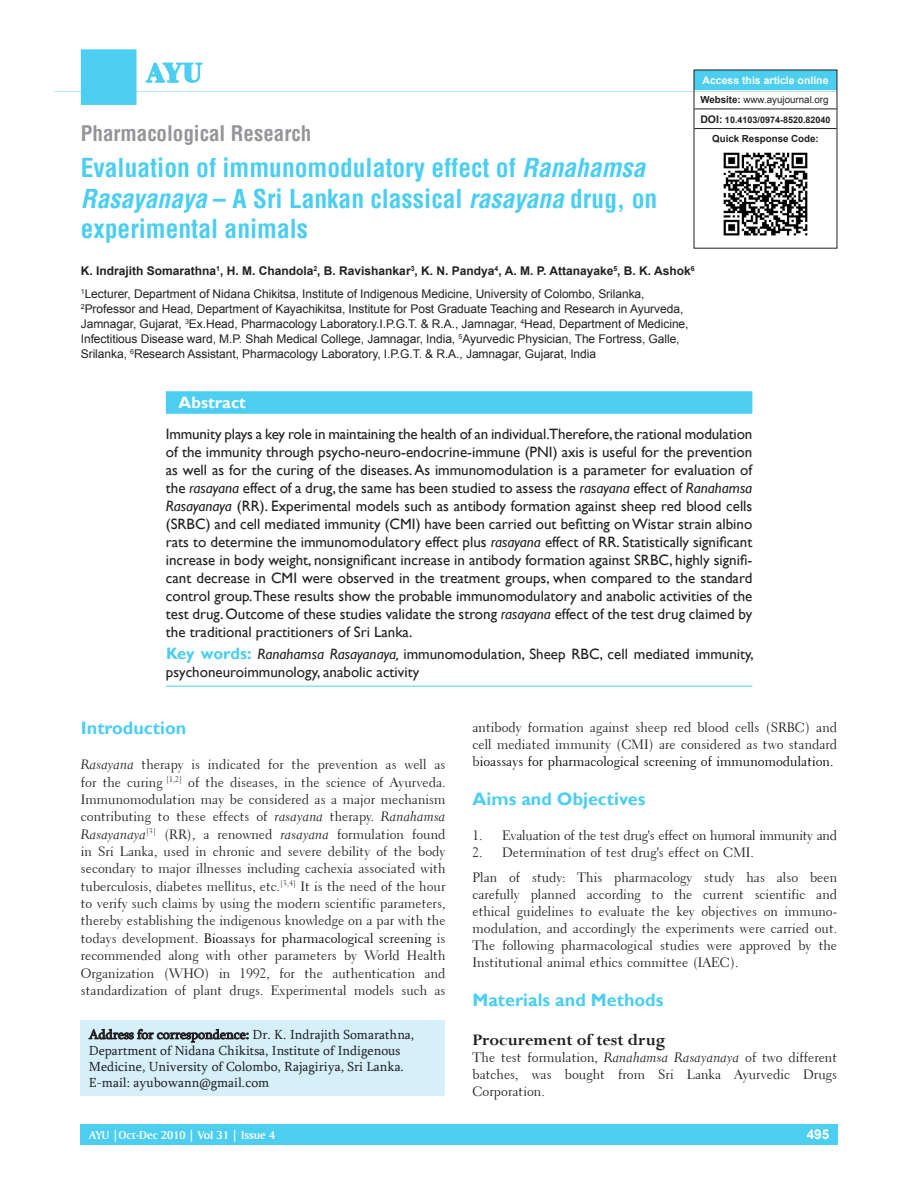
<style>
.page{position:relative;width:918px;height:1188px;background:#fff}
.page>*{position:absolute;margin:0;border:0;box-sizing:border-box;transform-origin:0 0}
.t1{font:800 27px "Times New Roman";color:#4bcef0}
.Article_title{font:700 condensed 25.5px/30.6px "Helvetica";color:#4bcef0}
.Article_Type{font:700 condensed 21px "Helvetica";color:#939598}
.t2{font:700 18px "Gill Sans";color:#4bcef0}
.t3{font:700 18px "Perpetua";color:#231f20}
.Abstract_Heading{font:700 16.5px "Gill Sans";color:#fff}
.Abstract_text{font:15px/18px "Gill Sans";color:#231f20;text-align:justify}
.Keywords{font:15px/18px "Gill Sans";color:#231f20}
.TX{font:13.5px/17.4px "Transitional 521 BT Roman A";color:#231f20;text-align:justify}
.AFF{font:13.5px/16.2px "Sylfaen";color:#231f20}
.Text_ind{font:13.5px "Transitional 521 BT Roman A";letter-spacing:-.02em;color:#231f20}
.Text_ind-2{font:13.5px "Transitional 521 BT Roman A";color:#231f20}
.t4{font:700 13.5px "Arial";color:#fff}
.Author_dept{font:12px/15px "Arial";letter-spacing:-.005em;color:#231f20}
.AU{font:700 12px "Arial";color:#231f20}
.t5{font:12px "Amerigo BT Bold A";color:#fff}
.t6{font:700 10.5px "Arial";color:#fff}
.t7{font:9.75px "Arial";color:#231f20}
.t8{font:700 9.75px "Arial";color:#231f20}
.t9{font:700 9px "Arial";color:#231f20}
.s1{font-weight:700}
.s2{font-size:10.5px}
.s3{font-style:italic}
.s4{font-weight:700;font-size:16.5px;color:#4bcef0}
.s5{font-family:"Transitional 521 BT Cursive A"}
.s6{color:#010101}
</style>
<div class="page">
<div style="left:81px;top:1124px;width:757px;height:21px;background:#4bcef0"></div>
<hr style="left:54px;top:91px;width:783px;height:1px;background:#b5e7f8">
<div style="left:81px;top:49px;width:56px;height:56px;background:#4bcef0;border:1px solid #4bcef0"></div>
<svg style="left:146px;top:63px;width:57px;height:20px"></svg>
<div style="left:166px;top:391px;width:586px;height:23px;background:#4bcef0"></div>
<hr style="left:166px;top:686px;width:586px;height:1px;background:#4bcef0">
<div style="left:80px;top:1020px;width:365px;height:76px;background:#d5f0fb"></div>
<svg style="left:89px;top:1028px;width:160px;height:14px"></svg>
<div style="left:694px;top:70px;width:143px;height:20px;background:#4bcef0"></div>
<hr style="left:694px;top:109px;width:143px;height:1px;background:#231f20">
<hr style="left:694px;top:128px;width:143px;height:1px;background:#231f20">
<img style="left:723px;top:152px;width:85px;height:84px">
<h1 class="t1" style="left:146px;top:57px;width:58px">AYU</h1>
<p class="t6" style="left:702px;top:73px;width:128px">Access this article online</p>
<p class="t7" style="left:700px;top:93px;width:130px"><span class="s1">Website:</span> www.ayujournal.org</p>
<p class="t9" style="left:700px;top:113px;width:132px"><span class="s2">DOI:</span> 10.4103/0974-8520.82040</p>
<p class="t8" style="left:712px;top:132px;width:108px">Quick Response Code:</p>
<p class="Article_Type" style="left:81px;top:120px;width:232px">Pharmacological Research</p>
<p class="Article_title" style="left:81px;top:152px;width:578px">Evaluation of immunomodulatory effect of <span class="s3">Ranahamsa<br>Rasayanaya</span> – A Sri Lankan classical <span class="s3">rasayana</span> drug, on experimental animals</p>
<p class="AU" style="left:81px;top:262px;width:615px">K. Indrajith Somarathna<sup>1</sup>, H. M. Chandola<sup>2</sup>, B. Ravishankar<sup>3</sup>, K. N. Pandya<sup>4</sup>, A. M. P. Attanayake<sup>5</sup>, B. K. Ashok<sup>6</sup></p>
<p class="Author_dept" style="left:81px;top:286px;width:609px"><sup>1</sup>Lecturer, Department of Nidana Chikitsa, Institute of Indigenous Medicine, University of Colombo, Srilanka, <sup>2</sup>Professor and Head, Department of Kayachikitsa, Institute for Post Graduate Teaching and Research in Ayurveda, Jamnagar, Gujarat, <sup>3</sup>Ex.Head, Pharmacology Laboratory.I.P.G.T. &amp; R.A., Jamnagar, <sup>4</sup>Head, Department of Medicine, Infectitious Disease ward, M.P. Shah Medical College, Jamnagar, India, <sup>5</sup>Ayurvedic Physician, The Fortress, Galle, Srilanka, <sup>6</sup>Research Assistant, Pharmacology Laboratory, I.P.G.T. &amp; R.A., Jamnagar, Gujarat, India</p>
<p class="Abstract_Heading" style="left:179px;top:393px;width:69px">Abstract</p>
<p class="Abstract_text" style="left:166px;top:425px;width:588px">Immunity plays a key role in maintaining the health of an individual.Therefore, the rational modulation of the immunity through psycho-neuro-endocrine-immune (PNI) axis is useful for the prevention as well as for the curing of the diseases. As immunomodulation is a parameter for evaluation of the <span class="s3">rasayana</span> effect of a drug, the same has been studied to assess the <span class="s3">rasayana</span> effect of <span class="s3">Ranahamsa Rasayanaya</span> (RR). Experimental models such as antibody formation against sheep red blood cells (SRBC) and cell mediated immunity (CMI) have been carried out befitting on Wistar strain albino rats to determine the immunomodulatory effect plus <span class="s3">rasayana</span> effect of RR. Statistically significant increase in body weight, nonsignificant increase in antibody formation against SRBC, highly signifi&shy;cant decrease in CMI were observed in the treatment groups, when compared to the standard control group.These results show the probable immunomodulatory and anabolic activities of the test drug. Outcome of these studies validate the strong <span class="s3">rasayana</span> effect of the test drug claimed by the traditional practitioners of Sri Lanka.</p>
<p class="Keywords" style="left:166px;top:646px;width:589px"><span class="s4">Key words:</span> <span class="s3">Ranahamsa Rasayanaya,</span> immunomodulation, Sheep RBC, cell mediated immunity, psychoneuroimmunology, anabolic activity</p>
<h1 class="t2" style="left:81px;top:717px;width:107px">Introduction</h1>
<p class="TX" style="left:81px;top:756px;width:366px"><span class="s5">Rasayana</span> therapy is indicated for the prevention as well as for the curing <sup>[1,2]</sup> of the diseases, in the science of Ayurveda.<br>Immunomodulation may be considered as a major mechanism contributing to these effects of <span class="s5">rasayana</span> therapy. <span class="s5">Ranahamsa Rasayanaya</span><sup>[3]</sup> (RR), a renowned <span class="s5">rasayana</span> formulation found in Sri Lanka, used in chronic and severe debility of the body secondary to major illnesses including cachexia associated with tuberculosis, diabetes mellitus, etc.<sup>[3,4]</sup> It is the need of the hour to verify such claims by using the modern scientific parameters, thereby establishing the indigenous knowledge on a par with the todays development. <span class="s6">Bioassays for pharmacological screening</span> is recommended along with other parameters by World Health Organization (WHO) in 1992, for the authentication and standardization of plant drugs. Experimental models such as</p>
<p class="AFF" style="left:89px;top:1026px;width:327px">Address for correspondence: Dr. K. Indrajith Somarathna, Department of Nidana Chikitsa, Institute of Indigenous Medicine, University of Colombo, Rajagiriya, Sri Lanka.<br>E-mail: ayubowann@gmail.com</p>
<p class="TX" style="left:472px;top:719px;width:366px;line-height:17px">antibody formation against sheep red blood cells (SRBC) and cell mediated immunity (CMI) are considered as two standard b<span class="s6">ioassays for pharmacological screening of immunomodulation.</span></p>
<h1 class="t2" style="left:472px;top:788px;width:175px">Aims and Objectives</h1>
<p class="Text_ind" style="left:472px;top:827px;width:366px">1. Evaluation of the test drug's effect on humoral immunity and</p>
<p class="Text_ind-2" style="left:472px;top:844px;width:283px">2. Determination of test drug's effect on CMI.</p>
<p class="TX" style="left:472px;top:869px;width:366px;line-height:17px">Plan of study: This pharmacology study has also been carefully planned according to the current scientific and ethical guidelines to evaluate the key objectives on immuno&shy;modulation, and accordingly the experiments were carried out.<br>The following pharmacological studies were approved by the Institutional animal ethics committee (IAEC).</p>
<h1 class="t2" style="left:472px;top:989px;width:192px">Materials and Methods</h1>
<h2 class="t3" style="left:472px;top:1029px;width:194px">Procurement of test drug</h2>
<p class="TX" style="left:472px;top:1049px;width:366px;line-height:17px">The test formulation, <span class="s5">Ranahamsa Rasayanaya</span> of two different batches, was bought from Sri Lanka Ayurvedic Drugs Corporation.</p>
<p class="t5" style="left:89px;top:1128px;width:187px">AYU |Oct-Dec 2010 | Vol 31 | Issue 4</p>
<p class="t4" style="left:807px;top:1126px;width:24px">495</p>
</div>
